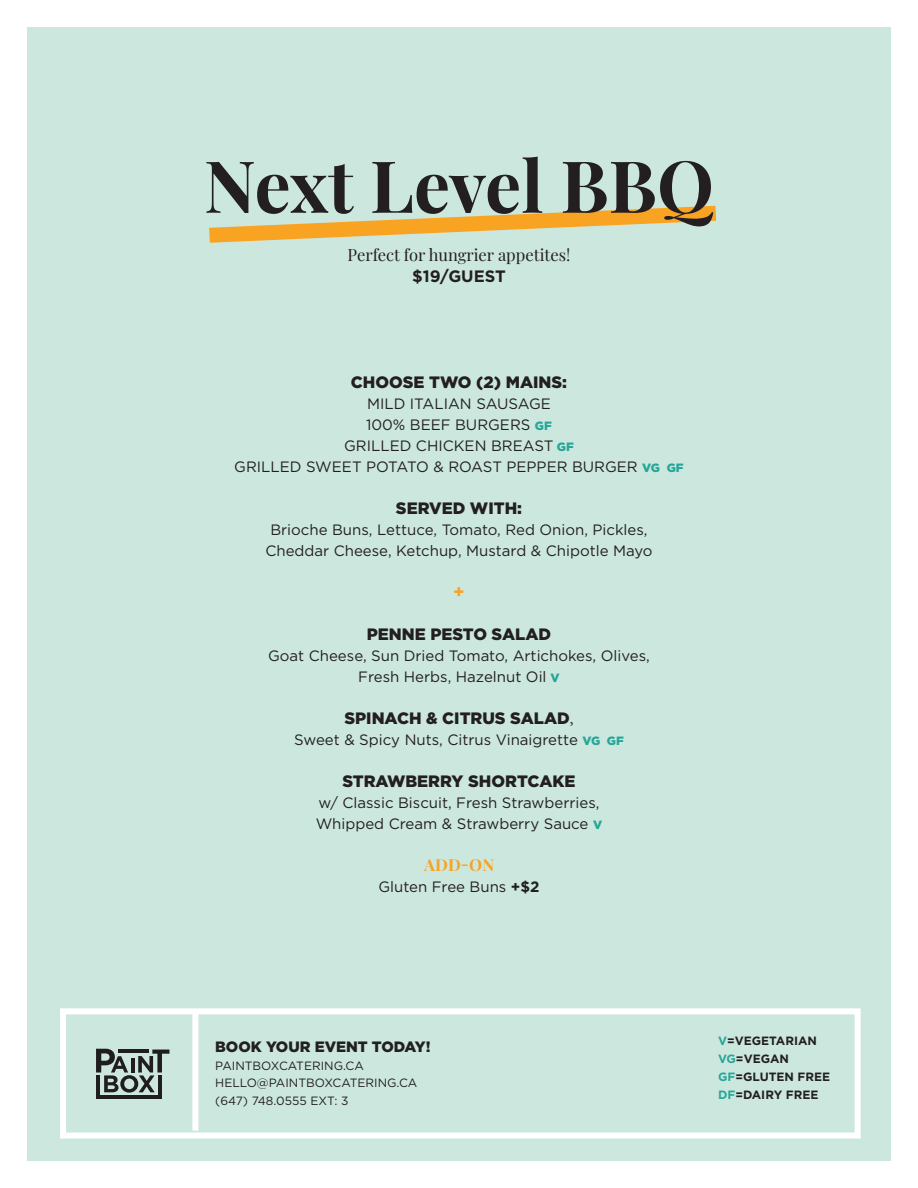
<style>
.page{position:relative;width:918px;height:1188px;background:#fff}
.page>*{position:absolute;margin:0;border:0;box-sizing:border-box;transform-origin:0 0}
.t1{font:700 72px "Playfair Display";letter-spacing:-.005em;color:#231f20}
.t2{font:700 18px "Gotham";color:#f9a323}
.t3{font:900 16.5px "Gotham";color:#231f20}
.t4{font:16.5px "Playfair Display";color:#231f20}
.t5{font:700 16.5px "Gotham";color:#231f20}
.t6{font:700 16.5px "Playfair Display";color:#f9a323}
.t7{font:15px/21px "Gotham";color:#231f20;text-align:center}
.t8{font:900 15px "Gotham";color:#231f20}
.t9{font:12px/17.4px "Gotham";color:#231f20}
.t10{font:700 12px/18px "Gotham";color:#231f20}
.s1{font-weight:900;font-size:12px;color:#26a699}
.s2{font-family:"Minion Pro";font-weight:400}
.s3{font-weight:700}
.s4{color:#26a699}
</style>
<div class="page">
<div style="left:27px;top:27px;width:864px;height:1134px;background:#cce8de"></div>
<svg style="left:209px;top:205px;width:508px;height:38px"></svg>
<svg style="left:96px;top:1049px;width:73px;height:44px"></svg>
<hr style="left:96px;top:1095px;width:66px;height:3px;background:#201d1e">
<hr style="left:118px;top:1050px;width:30px;height:3px;background:#201d1e">
<hr style="left:159px;top:1075px;width:3px;height:23px;background:#201d1e">
<hr style="left:96px;top:1075px;width:3px;height:23px;background:#201d1e">
<hr style="left:131px;top:1058px;width:3px;height:14px;background:#201d1e">
<div style="left:60px;top:1008px;width:801px;height:131px;border:6px solid #fff"></div>
<div style="left:192px;top:1014px;width:6px;height:117px;background:#fff"></div>
<h1 class="t1" style="left:204px;top:129px;width:512px">Next Level BBQ</h1>
<p class="t4" style="left:348px;top:242px;width:224px">Perfect for hungrier appetites!</p>
<p class="t5" style="left:412px;top:265px;width:95px">$19/GUEST</p>
<p class="t3" style="left:351px;top:370px;width:218px">CHOOSE TWO (2) MAINS:</p>
<p class="t7" style="left:234px;top:392px;width:451px">MILD ITALIAN SAUSAGE<br>100% BEEF BURGERS <span class="s1">GF<br></span>GRILLED CHICKEN BREAST <span class="s1">GF<br></span>GRILLED SWEET POTATO &amp; ROAST PEPPER BURGER <span class="s1">VG GF</span></p>
<p class="t3" style="left:396px;top:496px;width:128px">SERVED WITH:</p>
<p class="t7" style="left:265px;top:518px;width:389px">Brioche Buns, Lettuce, Tomato, Red Onion, Pickles,<br>Cheddar Cheese, Ketchup, Mustard &amp; Chipotle Mayo</p>
<p class="t2" style="left:453px;top:579px;width:13px">+</p>
<p class="t3" style="left:367px;top:622px;width:186px">PENNE PESTO SALAD</p>
<p class="t7" style="left:268px;top:644px;width:383px">Goat Cheese, Sun Dried Tomato, Artichokes, Olives,<br>Fresh Herbs, Hazelnut Oil <span class="s1">V</span></p>
<p class="t3" style="left:344px;top:706px;width:231px">SPINACH &amp; CITRUS SALAD<span class="s2">,</span></p>
<p class="t7" style="left:294px;top:728px;width:331px">Sweet &amp; Spicy Nuts, Citrus Vinaigrette <span class="s1">VG GF</span></p>
<p class="t3" style="left:342px;top:769px;width:235px">STRAWBERRY SHORTCAKE</p>
<p class="t7" style="left:316px;top:791px;width:288px;text-align:left">w/ Classic Biscuit, Fresh Strawberries,<br>Whipped Cream &amp; Strawberry Sauce <span class="s1">V</span></p>
<p class="t6" style="left:424px;top:851px;width:72px">ADD-ON</p>
<p class="t7" style="left:378px;top:875px;width:163px">Gluten Free Buns <span class="s3">+$2</span></p>
<p class="t8" style="left:215px;top:1037px;width:217px">BOOK YOUR EVENT TODAY!</p>
<p class="t9" style="left:215px;top:1057px;width:204px">PAINTBOXCATERING.CA<br>HELLO@PAINTBOXCATERING.CA (647) 748.0555 EXT: 3</p>
<p class="t10" style="left:718px;top:1032px;width:114px"><span class="s4">V</span>=VEGETARIAN<br><span class="s4">VG</span>=VEGAN<br><span class="s4">GF</span>=GLUTEN FREE<br><span class="s4">DF</span>=DAIRY FREE</p>
</div>
